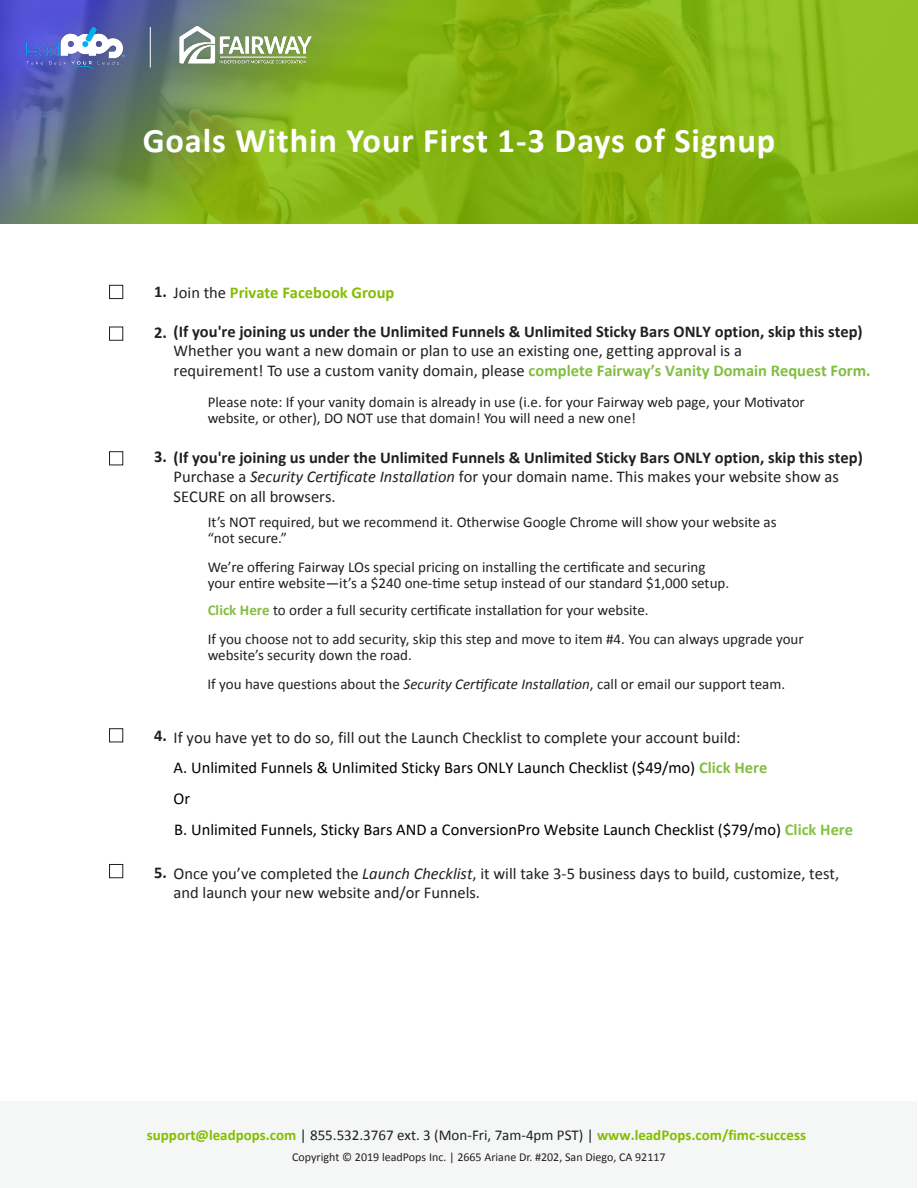
<style>
.page{position:relative;width:918px;height:1188px;background:#fff}
.page>*{position:absolute;margin:0;border:0;box-sizing:border-box;transform-origin:0 0}
.t1{font:700 34.5px "Calibri";letter-spacing:.025em;color:#fff}
.t2{font:16.5px/19.5px "Calibri";color:#231f20}
.t3{font:16.5px/30.6px "Calibri";color:#000}
.t4{font:700 16.5px/19.5px "Calibri";color:#231f20}
.t5{font:700 16.5px "Calibri";color:#84bd00}
.t6{font:15px/16.5px "Calibri";color:#231f20}
.t7{font:700 15px "Calibri";color:#84bd00}
.t8{font:12px "Calibri";color:#231f20}
.s1{color:#231f20}
.s2{font-weight:400;color:#231f20}
.s3{font-weight:700}
.s4{font-weight:700;color:#82be40}
.s5{font-weight:400}
.s6{font-weight:400;font-style:italic}
.s7{font-weight:700;color:#84be41}
.s8{font-style:italic}
.s9{font-weight:700;color:#231f20}
.s10{font-weight:700;color:#84c341}
</style>
<div class="page">
<div style="left:109px;top:285px;width:14px;height:14px;border:1px solid #231f20"></div>
<div style="left:109px;top:327px;width:14px;height:13px;border:1px solid #231f20"></div>
<div style="left:109px;top:452px;width:14px;height:13px;border:1px solid #231f20"></div>
<div style="left:109px;top:729px;width:14px;height:13px;border:1px solid #231f20"></div>
<div style="left:109px;top:864px;width:14px;height:14px;border:1px solid #231f20"></div>
<div style="left:1px;top:1102px;width:916px;height:86px;background:#f5f7f7"></div>
<img style="left:0;top:0;width:918px;height:223px">
<img style="left:26px;top:27px;width:98px;height:44px">
<img style="left:178px;top:24px;width:134px;height:40px">
<hr style="left:150px;top:27px;width:1px;height:41px;background:#fff">
<p class="t1" style="left:143px;top:116px;width:634px">Goals Within Your First 1-3 Days of Signup</p>
<p class="t5" style="left:154px;top:281px;width:242px"><span class="s1">1.</span> <span class="s2">Join the</span> Private Facebook Group</p>
<p class="t2" style="left:174px;top:321px;width:698px;text-indent:-19px"><span class="s3">2. (If you're joining us under the Unlimited Funnels &amp; Unlimited Sticky Bars ONLY option, skip this step)<br></span>Whether you want a new domain or plan to use an existing one, getting approval is a<br>requirement! To use a custom vanity domain, please <span class="s4">complete Fairway’s Vanity Domain Request Form.</span></p>
<p class="t6" style="left:208px;top:393px;width:599px">Please note: If your vanity domain is already in use (i.e. for your Fairway web page, your Motivator website, or other), DO NOT use that domain! You will need a new one!</p>
<p class="t4" style="left:174px;top:447px;width:691px;text-indent:-19px">3. (If you're joining us under the Unlimited Funnels &amp; Unlimited Sticky Bars ONLY option, skip this step)<br><span class="s5">Purchase a</span> <span class="s6">Security Certificate Installation</span> <span class="s5">for your domain name. This makes your website show as<br>SECURE on all browsers.</span></p>
<p class="t6" style="left:208px;top:513px;width:570px">It’s NOT required, but we recommend it. Otherwise Google Chrome will show your website as “not secure.”</p>
<p class="t6" style="left:208px;top:558px;width:523px">We’re offering Fairway LOs special pricing on installing the certificate and securing your entire website—it’s a $240 one-time setup instead of our standard $1,000 setup.</p>
<p class="t6" style="left:208px;top:602px;width:443px"><span class="s7">Click Here</span> to order a full security certificate installation for your website.</p>
<p class="t6" style="left:208px;top:630px;width:597px">If you choose not to add security, skip this step and move to item #4. You can always upgrade your website’s security down the road.</p>
<p class="t6" style="left:207px;top:675px;width:579px">If you have questions about the <span class="s8">Security Certificate Installation</span>, call or email our support team.</p>
<p class="t3" style="left:174px;top:722px;width:681px;text-indent:-19px"><span class="s9">4.</span> <span class="s1">If you have yet to do so, fill out the Launch Checklist to complete your account build:<br></span>A. Unlimited Funnels &amp; Unlimited Sticky Bars ONLY Launch Checklist ($49/mo) <span class="s7">Click Here<br></span>Or<br>B. Unlimited Funnels, Sticky Bars AND a ConversionPro Website Launch Checklist ($79/mo) <span class="s10">Click Here</span></p>
<p class="t2" style="left:174px;top:863px;width:667px;text-indent:-19px"><span class="s3">5.</span> Once you’ve completed the <span class="s8">Launch Checklist</span>, it will take 3-5 business days to build, customize, test, and launch your new website and/or Funnels.</p>
<p class="t7" style="left:147px;top:1125px;width:661px">support@leadpops.com <span class="s2">| 855.532.3767 ext. 3 (Mon-Fri, 7am-4pm PST) |</span> www.leadPops.com/fimc-success</p>
<p class="t8" style="left:292px;top:1150px;width:375px">Copyright © 2019 leadPops Inc. | 2665 Ariane Dr. #202, San Diego, CA 92117</p>
</div>
